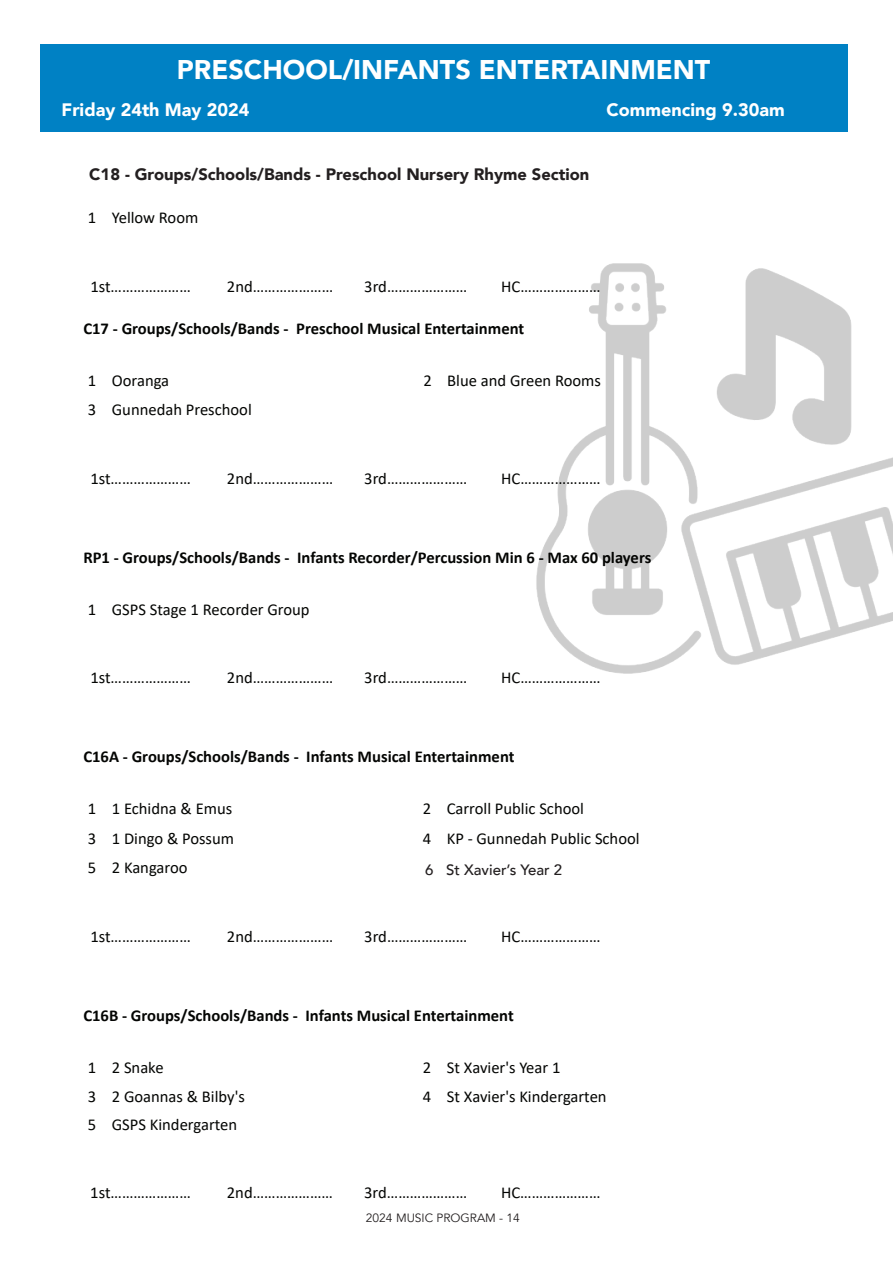
<style>
.page{position:relative;width:893px;height:1263px;background:#fff}
.page>*{position:absolute;margin:0;border:0;box-sizing:border-box;transform-origin:0 0}
.t1{font:900 27px "Avenir";color:#fff}
.t2{font:900 18px "Avenir";color:#fff}
.t3{font:16.65px "Calibri";color:#040503}
.t4{font:700 16.65px "Calibri";color:#040503}
.t5{font:900 16.5px "Avenir";color:#231f20}
.t6{font:500 15px "Avenir";color:#231f20}
.t7{font:12px "Avenir";color:#231f20}
</style>
<div class="page">
<div style="left:40px;top:44px;width:808px;height:87px;background:#0081c4"></div>
<img style="left:536px;top:263px;width:357px;height:411px">
<h1 class="t1" style="left:177px;top:47px;width:535px">PRESCHOOL/INFANTS ENTERTAINMENT</h1>
<p class="t2" style="left:62px;top:94px;width:189px">Friday 24th May 2024</p>
<p class="t2" style="left:607px;top:94px;width:180px">Commencing 9.30am</p>
<p class="t5" style="left:89px;top:160px;width:502px">C18 - Groups/Schools/Bands - Preschool Nursery Rhyme Section</p>
<p class="t3" style="left:88px;top:206px;width:112px">1 Yellow Room</p>
<p class="t3" style="left:90px;top:275px;width:102px">1st…………………</p>
<p class="t3" style="left:227px;top:275px;width:108px">2nd…………………</p>
<p class="t3" style="left:364px;top:275px;width:105px">3rd…………………</p>
<p class="t3" style="left:501px;top:275px;width:101px">HC…………………</p>
<p class="t4" style="left:83px;top:317px;width:442px">C17 - Groups/Schools/Bands - Preschool Musical Entertainment</p>
<p class="t3" style="left:88px;top:369px;width:83px">1 Ooranga</p>
<p class="t3" style="left:423px;top:369px;width:179px">2 Blue and Green Rooms</p>
<p class="t3" style="left:88px;top:398px;width:165px">3 Gunnedah Preschool</p>
<p class="t3" style="left:90px;top:467px;width:102px">1st…………………</p>
<p class="t3" style="left:227px;top:467px;width:108px">2nd…………………</p>
<p class="t3" style="left:364px;top:467px;width:105px">3rd…………………</p>
<p class="t3" style="left:501px;top:467px;width:101px">HC…………………</p>
<p class="t4" style="left:83px;top:546px;width:569px">RP1 - Groups/Schools/Bands - Infants Recorder/Percussion Min 6 - Max 60 players</p>
<p class="t3" style="left:88px;top:598px;width:223px">1 GSPS Stage 1 Recorder Group</p>
<p class="t3" style="left:90px;top:666px;width:102px">1st…………………</p>
<p class="t3" style="left:227px;top:666px;width:108px">2nd…………………</p>
<p class="t3" style="left:364px;top:666px;width:105px">3rd…………………</p>
<p class="t3" style="left:501px;top:666px;width:101px">HC…………………</p>
<p class="t4" style="left:83px;top:745px;width:433px">C16A - Groups/Schools/Bands - Infants Musical Entertainment</p>
<p class="t3" style="left:88px;top:797px;width:146px">1 1 Echidna &amp; Emus</p>
<p class="t3" style="left:423px;top:797px;width:163px">2 Carroll Public School</p>
<p class="t3" style="left:88px;top:827px;width:148px">3 1 Dingo &amp; Possum</p>
<p class="t3" style="left:423px;top:827px;width:218px">4 KP - Gunnedah Public School</p>
<p class="t3" style="left:88px;top:856px;width:101px">5 2 Kangaroo</p>
<p class="t6" style="left:425px;top:857px;width:138px">6 St Xavier’s Year 2</p>
<p class="t3" style="left:90px;top:925px;width:102px">1st…………………</p>
<p class="t3" style="left:227px;top:925px;width:108px">2nd…………………</p>
<p class="t3" style="left:364px;top:925px;width:105px">3rd…………………</p>
<p class="t3" style="left:501px;top:925px;width:101px">HC…………………</p>
<p class="t4" style="left:83px;top:1003px;width:432px">C16B - Groups/Schools/Bands - Infants Musical Entertainment</p>
<p class="t3" style="left:88px;top:1056px;width:77px">1 2 Snake</p>
<p class="t3" style="left:423px;top:1056px;width:139px">2 St Xavier's Year 1</p>
<p class="t3" style="left:88px;top:1085px;width:158px">3 2 Goannas &amp; Bilby's</p>
<p class="t3" style="left:423px;top:1085px;width:185px">4 St Xavier's Kindergarten</p>
<p class="t3" style="left:88px;top:1113px;width:151px">5 GSPS Kindergarten</p>
<p class="t3" style="left:90px;top:1181px;width:102px">1st…………………</p>
<p class="t3" style="left:227px;top:1181px;width:108px">2nd…………………</p>
<p class="t3" style="left:364px;top:1181px;width:105px">3rd…………………</p>
<p class="t3" style="left:501px;top:1181px;width:101px">HC…………………</p>
<p class="t7" style="left:366px;top:1210px;width:155px">2024 MUSIC PROGRAM - 14</p>
</div>
